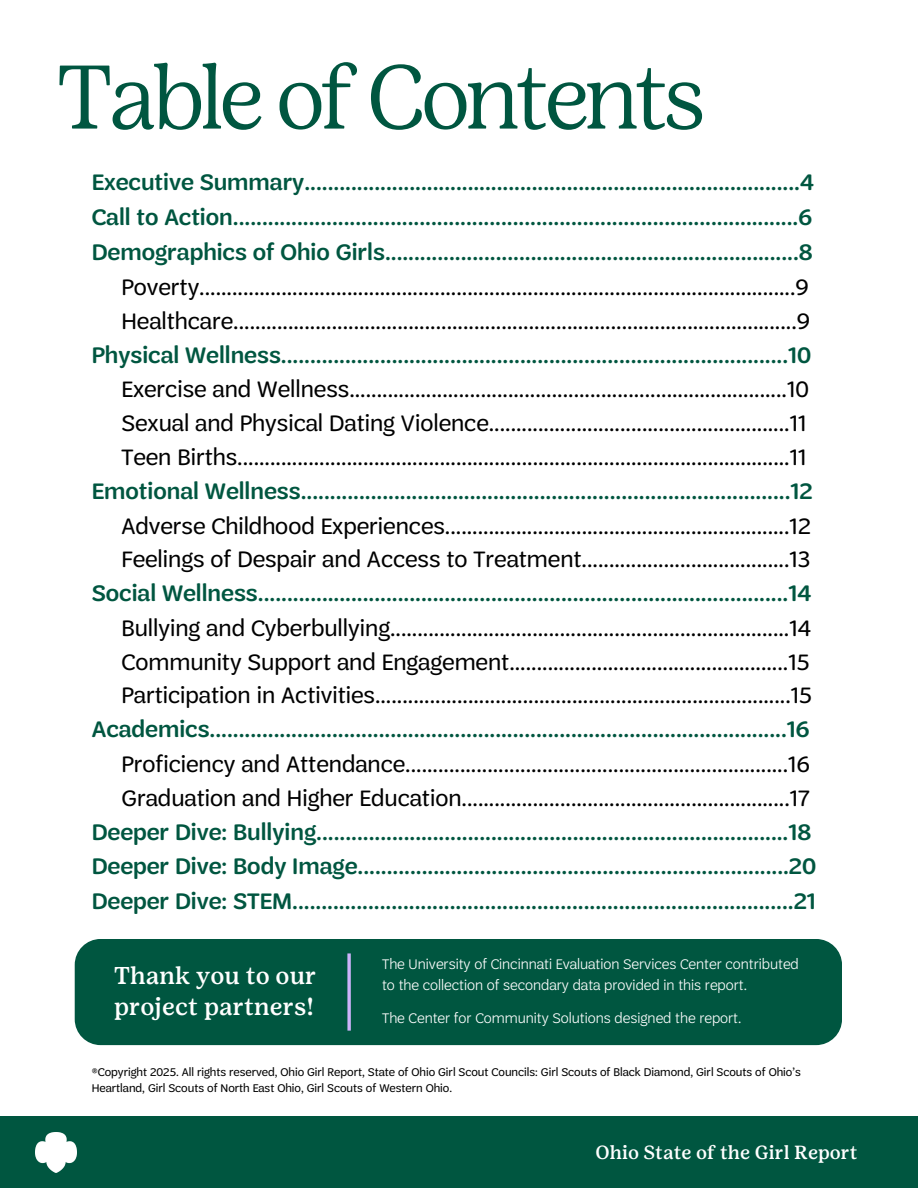
<style>
.page{position:relative;width:918px;height:1188px;background:#fff}
.page>*{position:absolute;margin:0;border:0;box-sizing:border-box;transform-origin:0 0}
.t1{font:300 90px "Girl Scout Display";letter-spacing:-.045em;color:#005640}
.t2{font:500 24.3px/31.5px "Girl Scout Text";color:#fff}
.t3{font:24px "Trefoil Sans";color:#000}
.t4{font:500 24px "Trefoil Sans";color:#005640}
.t5{font:500 19.05px "Girl Scout Text";color:#fff}
.t6{font:300 15px/20.2px "Trefoil Sans";color:#fff}
.t7{font:12px/16px "Trefoil Sans";color:#000}
</style>
<div class="page">
<div style="left:0;top:1117px;width:918px;height:71px;background:#005640"></div>
<img style="left:35px;top:1133px;width:42px;height:39px">
<div style="left:75px;top:939px;width:767px;height:106px;background:#005640;border-radius:26px"></div>
<svg style="left:347px;top:953px;width:4px;height:78px"></svg>
<h3 class="t1" style="left:56px;top:44px;width:651px">Table of Contents</h3>
<h1 class="t4" style="left:92px;top:168px;width:724px">Executive Summary.....................................................................................4</h1>
<h1 class="t4" style="left:92px;top:203px;width:722px">Call to Action.................................................................................................6</h1>
<h1 class="t4" style="left:92px;top:238px;width:723px">Demographics of Ohio Girls.......................................................................8</h1>
<h1 class="t3" style="left:121px;top:273px;width:689px">Poverty.............................................................................................................9</h1>
<h1 class="t3" style="left:121px;top:306px;width:690px">Healthcare.......................................................................................................9</h1>
<h1 class="t4" style="left:92px;top:340px;width:721px">Physical Wellness.......................................................................................10</h1>
<h1 class="t3" style="left:121px;top:375px;width:689px">Exercise and Wellness................................................................................10</h1>
<h1 class="t3" style="left:121px;top:409px;width:687px">Sexual and Physical Dating Violence.......................................................11</h1>
<h1 class="t3" style="left:121px;top:442px;width:687px">Teen Births.....................................................................................................11</h1>
<h1 class="t4" style="left:92px;top:476px;width:722px">Emotional Wellness....................................................................................12</h1>
<h1 class="t3" style="left:121px;top:511px;width:691px">Adverse Childhood Experiences...............................................................12</h1>
<h1 class="t3" style="left:121px;top:545px;width:690px">Feelings of Despair and Access to Treatment......................................13</h1>
<h1 class="t4" style="left:92px;top:578px;width:721px">Social Wellness...........................................................................................14</h1>
<h1 class="t3" style="left:121px;top:613px;width:691px">Bullying and Cyberbullying.........................................................................14</h1>
<h1 class="t3" style="left:121px;top:647px;width:690px">Community Support and Engagement...................................................15</h1>
<h1 class="t3" style="left:121px;top:681px;width:692px">Participation in Activities............................................................................15</h1>
<h1 class="t4" style="left:92px;top:715px;width:719px">Academics...................................................................................................16</h1>
<h1 class="t3" style="left:121px;top:750px;width:690px">Proficiency and Attendance......................................................................16</h1>
<h1 class="t3" style="left:121px;top:783px;width:690px">Graduation and Higher Education............................................................17</h1>
<h1 class="t4" style="left:92px;top:817px;width:721px">Deeper Dive: Bullying.................................................................................18</h1>
<h1 class="t4" style="left:92px;top:852px;width:726px">Deeper Dive: Body Image..........................................................................20</h1>
<h1 class="t4" style="left:92px;top:887px;width:726px">Deeper Dive: STEM......................................................................................21</h1>
<h5 class="t2" style="left:114px;top:960px;width:204px">Thank you to our project partners!</h5>
<p class="t6" style="left:382px;top:954px;width:418px">The University of Cincinnati Evaluation Services Center contributed to the collection of secondary data provided in this report.</p>
<h5 class="t6" style="left:382px;top:1008px;width:361px">The Center for Community Solutions designed the report.</h5>
<p class="t7" style="left:92px;top:1064px;width:711px">®Copyright 2025. All rights reserved, Ohio Girl Report, State of Ohio Girl Scout Councils: Girl Scouts of Black Diamond, Girl Scouts of Ohio’s<br>Heartland, Girl Scouts of North East Ohio, Girl Scouts of Western Ohio.</p>
<h2 class="t5" style="left:596px;top:1141px;width:264px">Ohio State of the Girl Report</h2>
</div>
